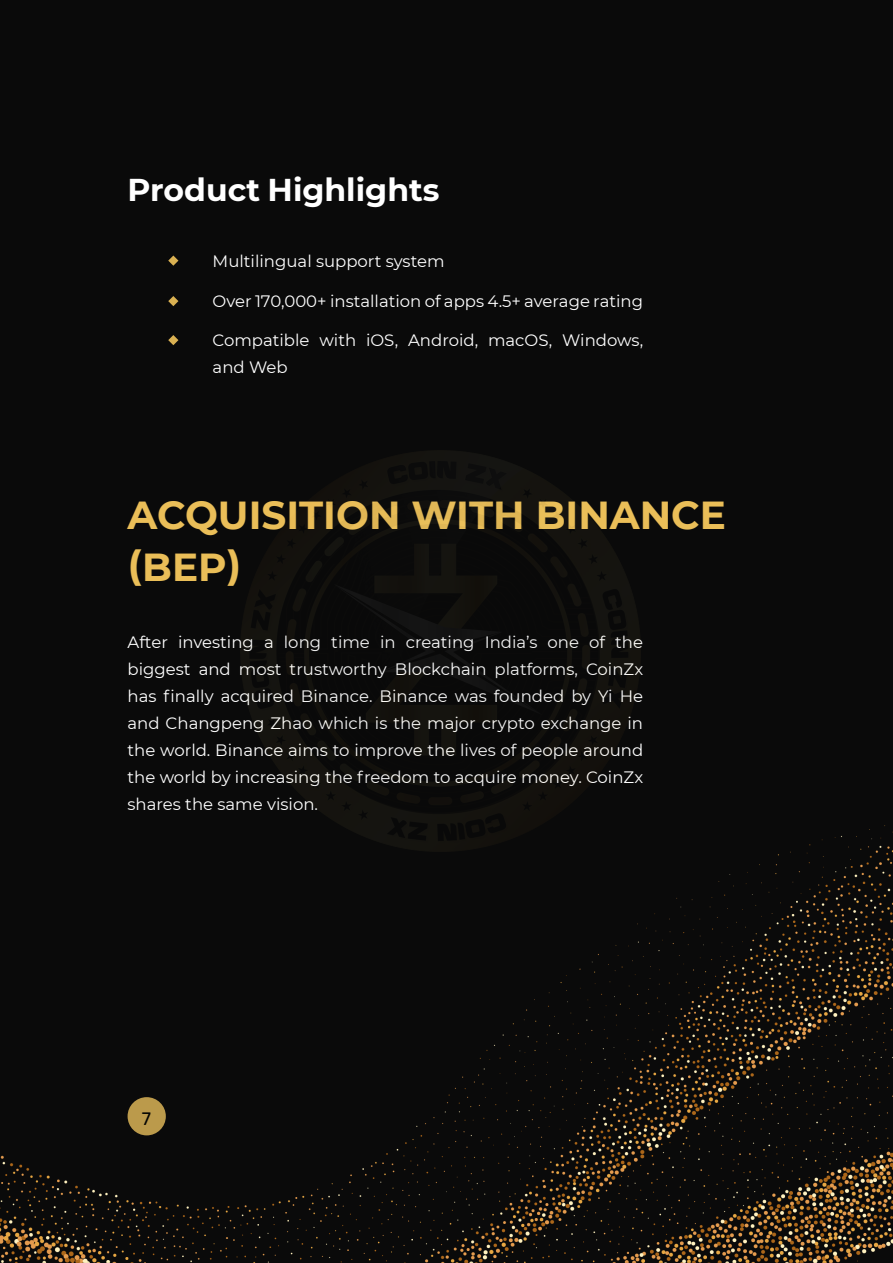
<style>
.page{position:relative;width:893px;height:1263px;background:#0a0a0a}
.page>*{position:absolute;margin:0;border:0;box-sizing:border-box;transform-origin:0 0}
.Body_Text_White{font:700 39px "Montserrat";color:#eabe58}
.Body_Text_White-2{font:700 31.5px "Montserrat";color:#fff}
.Body_Text_White-3{font:18px "Rubik";color:#040503}
.Body_Text_White-4{font:16.5px/27px "Montserrat";color:#fff}
</style>
<div class="page">
<div style="left:128px;top:1097px;width:38px;height:38px;background:#bb9a4b;border-radius:50%"></div>
<svg style="left:168px;top:255px;width:10px;height:11px"></svg>
<svg style="left:168px;top:296px;width:10px;height:10px"></svg>
<svg style="left:168px;top:335px;width:10px;height:10px"></svg>
<img style="left:241px;top:450px;width:399px;height:401px">
<p class="Body_Text_White-2" style="left:128px;top:167px;width:313px">Product Highlights</p>
<p class="Body_Text_White-4" style="left:213px;top:247px;width:233px">Multilingual support system</p>
<p class="Body_Text_White-4" style="left:213px;top:287px;width:432px">Over 170,000+ installation of apps 4.5+ average rating</p>
<p class="Body_Text_White-4" style="left:213px;top:326px;width:432px">Compatible with iOS, Android, macOS, Windows, and Web</p>
<p class="Body_Text_White" style="left:128px;top:487px;width:600px">ACQUISITION WITH BINANCE</p>
<p class="Body_Text_White" style="left:128px;top:539px;width:115px">(BEP)</p>
<p class="Body_Text_White-4" style="left:128px;top:628px;width:517px;text-align:justify">After investing a long time in creating India’s one of the biggest and most trustworthy Blockchain platforms, CoinZx has finally acquired Binance. Binance was founded by Yi He and Changpeng Zhao which is the major crypto exchange in the world. Binance aims to improve the lives of people around the world by increasing the freedom to acquire money. CoinZx shares the same vision.</p>
<p class="Body_Text_White-3" style="left:142px;top:1108px;width:11px">7</p>
</div>
